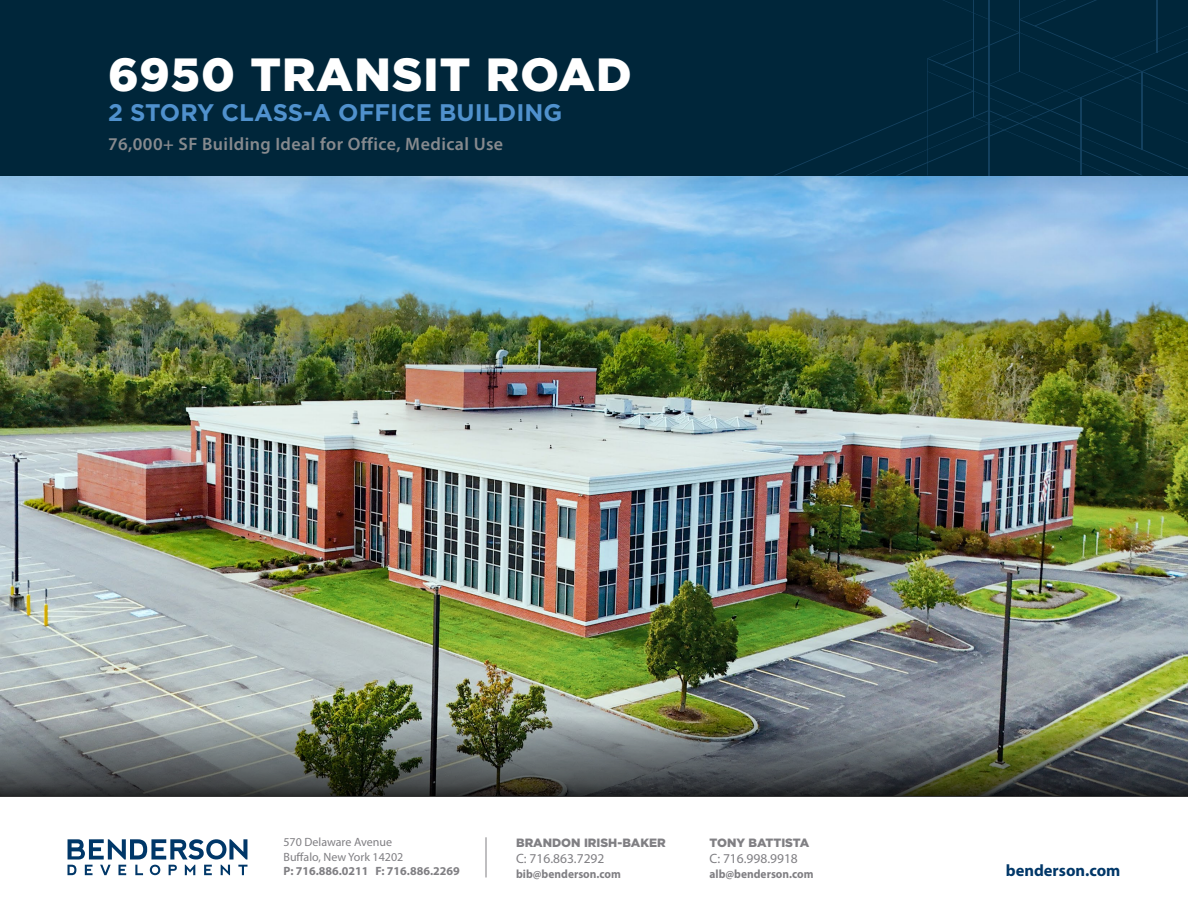
<style>
.page{position:relative;width:1188px;height:918px;background:#fff}
.page>*{position:absolute;margin:0;border:0;box-sizing:border-box;transform-origin:0 0}
.t1{font:900 46.5px "Gotham";letter-spacing:.025em;color:#fff}
.t2{font:700 24px "Gotham";color:#5091cd}
.t3{font:600 18px "Myriad Pro";letter-spacing:.025em;color:#878a8e}
.t4{font:700 16.5px "Myriad Pro";color:#003768}
.t5{font:13.5px "Myriad Pro";color:#807f83}
.t6{font:12px/14.4px "Myriad Pro";color:#807f83}
.t7{font:700 12px "Myriad Pro";color:#807f83;scale:.95 1}
.t8{font:900 12px "Gotham";color:#807f83}
.t9{font:700 12px "Myriad Pro";color:#807f83}
</style>
<div class="page">
<img style="left:0;top:195px;width:1188px;height:521px">
<svg style="left:0;top:176px;width:1188px;height:19px;background:#87bbe4"></svg>
<hr style="left:486px;top:837px;width:1px;height:40px;background:#807f83">
<svg style="left:67px;top:839px;width:181px;height:36px"></svg>
<img style="left:0;top:716px;width:1188px;height:80px">
<div style="left:0;top:0;width:1188px;height:176px;background:#00263a"></div>
<svg style="left:774px;top:0;width:414px;height:176px"></svg>
<h1 class="t1" style="left:108px;top:43px;width:525px">6950 TRANSIT ROAD</h1>
<h2 class="t2" style="left:108px;top:97px;width:456px">2 STORY CLASS-A OFFICE BUILDING</h2>
<p class="t3" style="left:108px;top:132px;width:397px">76,000+ SF Building Ideal for Office, Medical Use</p>
<p class="t6" style="left:284px;top:835px;width:121px">570 Delaware Avenue<br>Buffalo, New York 14202</p>
<p class="t9" style="left:284px;top:863px;width:178px">P: 716.886.0211 F: 716.886.2269</p>
<p class="t4" style="left:1006px;top:860px;width:116px">benderson.com</p>
<p class="t8" style="left:516px;top:834px;width:151px">BRANDON IRISH-BAKER</p>
<p class="t5" style="left:516px;top:850px;width:90px">C: 716.863.7292</p>
<p class="t7" style="left:516px;top:866px;width:112px">bib@benderson.com</p>
<p class="t8" style="left:710px;top:834px;width:101px">TONY BATTISTA</p>
<p class="t5" style="left:710px;top:850px;width:90px">C: 716.998.9918</p>
<p class="t7" style="left:710px;top:866px;width:111px">alb@benderson.com</p>
</div>
